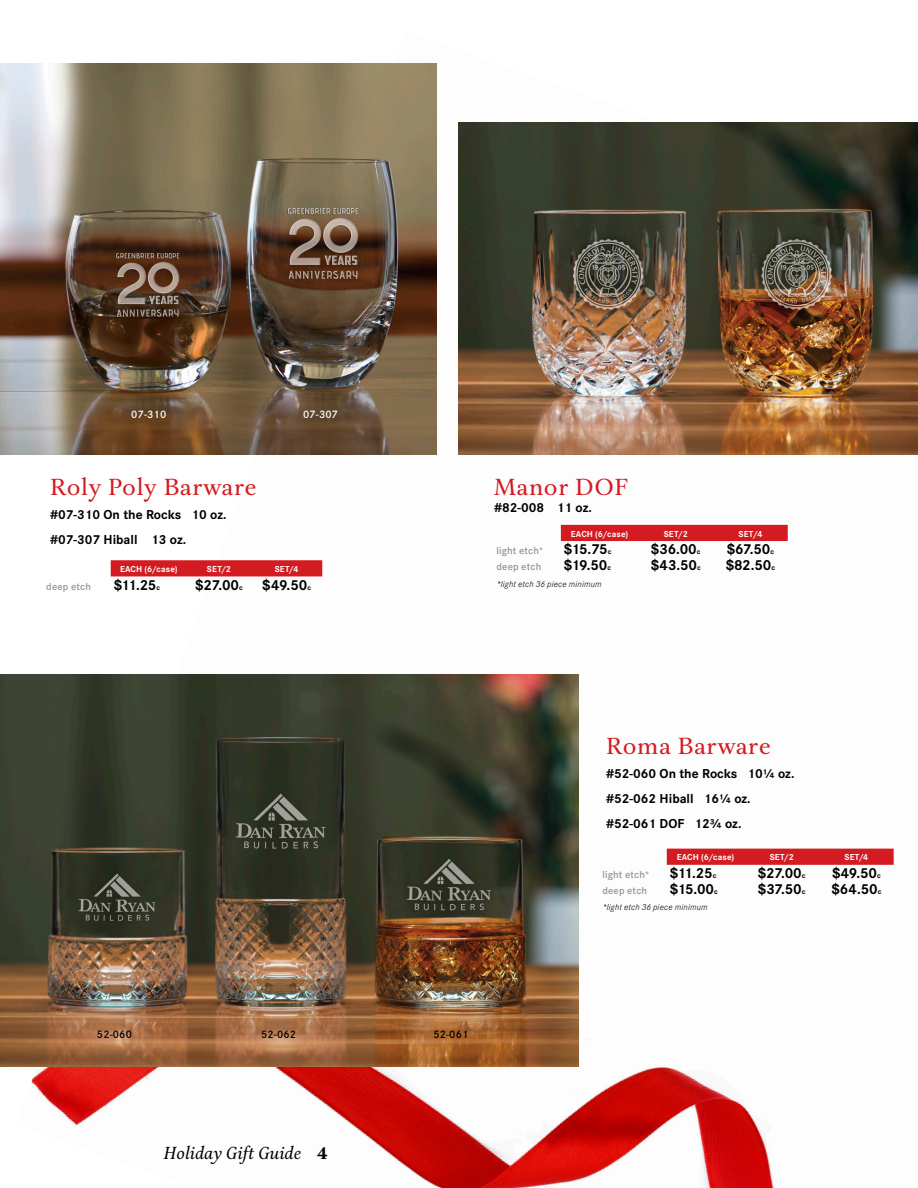
<style>
.page{position:relative;width:918px;height:1188px;background:#fff}
.page>*{position:absolute;margin:0;border:0;box-sizing:border-box;transform-origin:0 0}
.t1{font:24px "Aria Text G2";letter-spacing:.025em;color:#d41b21}
.t2{font:italic 18px "Aria Text G2";color:#000}
.t3{font:700 15px "Corporate S Pro";letter-spacing:-.025em;color:#000}
.t4{font:700 13.5px "Corporate S Pro";color:#000}
.General_Info{font:600 11.25px "Corporate S Pro";letter-spacing:.015em;color:#000}
.General_Info-2{font:600 11.25px "Corporate S Pro";letter-spacing:.015em;color:#fff}
.t5{font:600 10.5px "Corporate S Pro";letter-spacing:.015em;color:#939498}
.item_title_line{font:700 9px "Corporate S Pro";letter-spacing:.02em;color:#fff}
.t6{font:italic 300 9px "Corporate S Pro";letter-spacing:.025em;color:#000}
.s1{font-size:7.5px}
.s2{font-weight:700;font-style:normal}
</style>
<div class="page">
<img style="left:16px;top:63px;width:513px;height:1125px">
<img style="left:529px;top:524px;width:365px;height:664px">
<img style="left:0;top:63px;width:436px;height:392px">
<img style="left:459px;top:122px;width:459px;height:333px">
<img style="left:0;top:675px;width:579px;height:391px">
<div style="left:111px;top:560px;width:211px;height:16px;background:#d41b21"></div>
<div style="left:561px;top:525px;width:227px;height:16px;background:#d41b21"></div>
<div style="left:667px;top:849px;width:227px;height:16px;background:#d41b21"></div>
<p class="General_Info-2" style="left:131px;top:406px;width:36px">07-310</p>
<p class="General_Info-2" style="left:303px;top:406px;width:36px">07-307</p>
<p class="t1" style="left:50px;top:472px;width:208px">Roly Poly Barware</p>
<p class="t4" style="left:50px;top:504px;width:178px">#07-310 On the Rocks 10 oz.</p>
<p class="t4" style="left:50px;top:529px;width:138px">#07-307 Hiball 13 oz.</p>
<p class="item_title_line" style="left:120px;top:562px;width:59px">EACH (6/case)</p>
<p class="item_title_line" style="left:207px;top:562px;width:26px">SET/2</p>
<p class="item_title_line" style="left:275px;top:562px;width:25px">SET/4</p>
<p class="t5" style="left:46px;top:578px;width:46px">deep etch</p>
<p class="t3" style="left:114px;top:573px;width:48px">$11.25<span class="s1">c</span></p>
<p class="t3" style="left:195px;top:573px;width:49px">$27.00<span class="s1">c</span></p>
<p class="t3" style="left:262px;top:573px;width:50px">$49.50<span class="s1">c</span></p>
<p class="t1" style="left:494px;top:472px;width:136px">Manor DOF</p>
<p class="t4" style="left:494px;top:497px;width:99px">#82-008 11 oz.</p>
<p class="item_title_line" style="left:571px;top:526px;width:59px">EACH (6/case)</p>
<p class="item_title_line" style="left:664px;top:526px;width:26px">SET/2</p>
<p class="item_title_line" style="left:739px;top:526px;width:25px">SET/4</p>
<p class="t5" style="left:496px;top:543px;width:49px">light etch*</p>
<p class="t3" style="left:564px;top:537px;width:49px">$15.75<span class="s1">c</span></p>
<p class="t3" style="left:651px;top:537px;width:51px">$36.00<span class="s1">c</span></p>
<p class="t3" style="left:727px;top:537px;width:49px">$67.50<span class="s1">c</span></p>
<p class="t5" style="left:496px;top:559px;width:46px">deep etch</p>
<p class="t3" style="left:564px;top:554px;width:49px">$19.50<span class="s1">c</span></p>
<p class="t3" style="left:651px;top:554px;width:52px">$43.50<span class="s1">c</span></p>
<p class="t3" style="left:726px;top:554px;width:51px">$82.50<span class="s1">c</span></p>
<p class="t6" style="left:496px;top:577px;width:107px">*light etch 36 piece minimum</p>
<p class="General_Info" style="left:97px;top:1026px;width:36px">52-060</p>
<p class="General_Info" style="left:261px;top:1026px;width:36px">52-062</p>
<p class="General_Info" style="left:433px;top:1026px;width:36px">52-061</p>
<h2 class="t2" style="left:164px;top:1143px;width:166px">Holiday Gift Guide <span class="s2">4</span></h2>
<p class="t1" style="left:606px;top:731px;width:166px">Roma Barware</p>
<p class="t4" style="left:606px;top:763px;width:190px">#52-060 On the Rocks 10¼ oz.</p>
<p class="t4" style="left:606px;top:788px;width:146px">#52-062 Hiball 16¼ oz.</p>
<p class="t4" style="left:606px;top:813px;width:137px">#52-061 DOF 12¾ oz.</p>
<p class="item_title_line" style="left:677px;top:850px;width:59px">EACH (6/case)</p>
<p class="item_title_line" style="left:770px;top:850px;width:26px">SET/2</p>
<p class="item_title_line" style="left:845px;top:850px;width:25px">SET/4</p>
<p class="t5" style="left:602px;top:867px;width:49px">light etch*</p>
<p class="t3" style="left:670px;top:861px;width:48px">$11.25<span class="s1">c</span></p>
<p class="t3" style="left:758px;top:861px;width:49px">$27.00<span class="s1">c</span></p>
<p class="t3" style="left:832px;top:861px;width:50px">$49.50<span class="s1">c</span></p>
<p class="t5" style="left:602px;top:883px;width:46px">deep etch</p>
<p class="t3" style="left:670px;top:877px;width:50px">$15.00<span class="s1">c</span></p>
<p class="t3" style="left:758px;top:877px;width:49px">$37.50<span class="s1">c</span></p>
<p class="t3" style="left:831px;top:877px;width:52px">$64.50<span class="s1">c</span></p>
<p class="t6" style="left:602px;top:901px;width:107px">*light etch 36 piece minimum</p>
</div>
